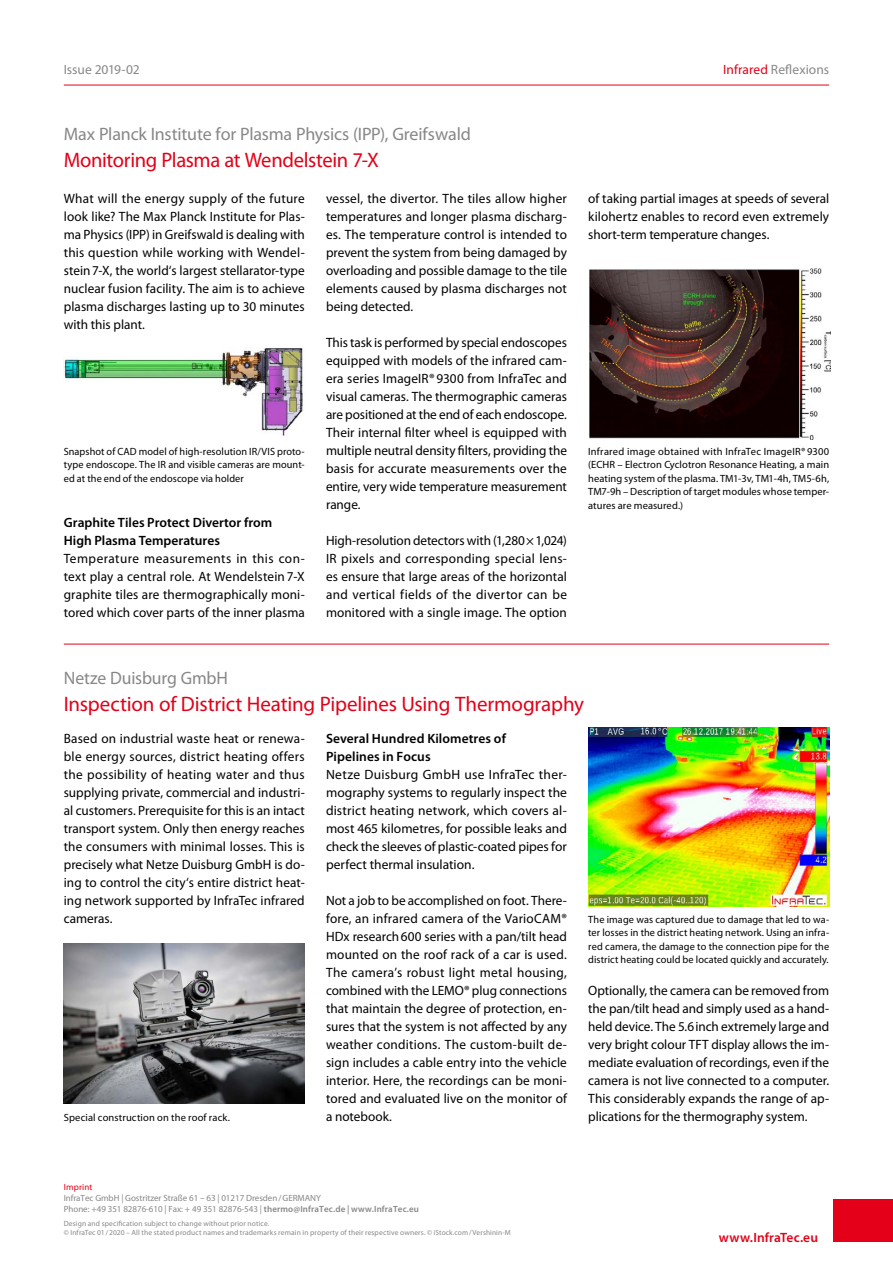
<style>
.page{position:relative;width:893px;height:1263px;background:#fff}
.page>*{position:absolute;margin:0;border:0;box-sizing:border-box;transform-origin:0 0}
.t1{font:21px "Myriad Pro";letter-spacing:-.01em;color:#e30018}
.t2{font:18px "Myriad Pro";letter-spacing:-.01em;color:#878786}
.t3{font:13.5px/18px "Myriad Pro";letter-spacing:.005em;color:#000;text-align:justify}
.t4{font:600 13.5px/18px "Myriad Pro";letter-spacing:.005em;color:#000}
.t5{font:13.5px "Myriad Pro";color:#878786}
.t6{font:600 13.5px "Myriad Pro";letter-spacing:.01em;color:#e30018}
.t7{font:10.5px/13.5px "Myriad Pro";letter-spacing:.01em;color:#000;text-align:justify}
.t8{font:9px/10.8px "Myriad Pro";letter-spacing:-.005em;color:#878786}
.t9{font:9px "Myriad Pro";letter-spacing:.015em;color:#e30018}
.t10{font:7.5px/9px "Myriad Pro";letter-spacing:.015em;color:#878786}
.s1{color:#e30018}
.s2{font-weight:600}
</style>
<div class="page">
<hr style="left:64px;top:85px;width:765px;height:1px;background:#e30018">
<div style="left:833px;top:1199px;width:60px;height:43px;background:#e30018"></div>
<hr style="left:64px;top:644px;width:765px;height:1px;background:#e30018">
<img style="left:589px;top:268px;width:242px;height:171px">
<img style="left:64px;top:943px;width:241px;height:161px">
<img style="left:64px;top:348px;width:239px;height:88px">
<img style="left:588px;top:727px;width:241px;height:179px">
<p class="t5" style="left:64px;top:62px;width:78px">Issue 2019-02</p>
<p class="t5" style="left:723px;top:62px;width:107px"><span class="s1">Infrared</span> Reflexions</p>
<h2 class="t2" style="left:64px;top:123px;width:409px">Max Planck Institute for Plasma Physics (IPP), Greifswald</h2>
<h1 class="t1" style="left:64px;top:147px;width:317px">Monitoring Plasma at Wendelstein 7-X</h1>
<p class="t3" style="left:64px;top:189px;width:242px">What will the energy supply of the future look like? The Max Planck Institute for Plas&shy;ma Physics (IPP) in Greifswald is dealing with this question while working with Wendel&shy;stein7-X, the world‘s largest stellarator-type nuclear fusion facility. The aim is to achieve plasma discharges lasting up to 30 minutes with this plant.</p>
<p class="t7" style="left:64px;top:444px;width:242px">Snapshot of CAD model of high-resolution IR/VIS proto&shy;type endoscope. The IR and visible cameras are mount&shy;ed at the end of the endoscope via holder</p>
<p class="t4" style="left:64px;top:513px;width:210px">Graphite Tiles Protect Divertor from<br>High Plasma Temperatures</p>
<p class="t3" style="left:64px;top:549px;width:242px">Temperature measurements in this con&shy;text play a central role. At Wendelstein 7-X graphite tiles are thermographically moni&shy;tored which cover parts of the inner plasma</p>
<p class="t3" style="left:326px;top:189px;width:242px">vessel, the divertor. The tiles allow higher temperatures and longer plasma discharg&shy;es. The temperature control is intended to prevent the system from being damaged by overloading and possible damage to the tile elements caused by plasma discharges not being detected.</p>
<p class="t3" style="left:326px;top:333px;width:242px">This task is performed by special endoscopes equipped with models of the infrared cam&shy;era series ImageIR® 9300 from InfraTec and visual cameras. The thermographic cameras are positioned at the end of each endoscope.<br>Their internal filter wheel is equipped with multiple neutral density filters, providing the basis for accurate measurements over the entire, very wide temperature measurement range.</p>
<p class="t3" style="left:326px;top:531px;width:242px">High-resolution detectors with (1,280×1,024)<br>IR pixels and corresponding special lens&shy;es ensure that large areas of the horizontal and vertical fields of the divertor can be monitored with a single image. The option</p>
<p class="t3" style="left:588px;top:189px;width:242px">of taking partial images at speeds of several kilohertz enables to record even extremely short-term temperature changes.</p>
<p class="t7" style="left:588px;top:444px;width:242px">Infrared image obtained with InfraTec ImageIR® 9300 (ECHR – Electron Cyclotron Resonance Heating, a main heating system of the plasma. TM1-3v, TM1-4h, TM5-6h, TM7-9h – Description of target modules whose temper&shy;atures are measured.)</p>
<h2 class="t2" style="left:64px;top:667px;width:166px">Netze Duisburg GmbH</h2>
<h1 class="t1" style="left:64px;top:691px;width:522px">Inspection of District Heating Pipelines Using Thermography</h1>
<p class="t3" style="left:64px;top:729px;width:242px">Based on industrial waste heat or renewa&shy;ble energy sources, district heating offers the possibility of heating water and thus supplying private, commercial and industri&shy;al customers. Prerequisite for this is an intact transport system. Only then energy reaches the consumers with minimal losses. This is precisely what Netze Duisburg GmbH is do&shy;ing to control the city‘s entire district heat&shy;ing network supported by InfraTec infrared cameras.</p>
<p class="t4" style="left:326px;top:729px;width:181px">Several Hundred Kilometres of<br>Pipelines in Focus</p>
<p class="t3" style="left:326px;top:765px;width:242px">Netze Duisburg GmbH use InfraTec ther&shy;mography systems to regularly inspect the district heating network, which covers al&shy;most 465 kilometres, for possible leaks and check the sleeves of plastic-coated pipes for perfect thermal insulation.</p>
<p class="t3" style="left:326px;top:891px;width:242px">Not a job to be accomplished on foot. There&shy;fore, an infrared camera of the VarioCAM® HDx research600 series with a pan/tilt head mounted on the roof rack of a car is used.<br>The camera’s robust light metal housing, combined with the LEMO® plug connections that maintain the degree of protection, en&shy;sures that the system is not affected by any weather conditions. The custom-built de&shy;sign includes a cable entry into the vehicle interior. Here, the recordings can be moni&shy;tored and evaluated live on the monitor of a notebook.</p>
<p class="t7" style="left:64px;top:1110px;width:168px">Special construction on the roof rack.</p>
<p class="t7" style="left:588px;top:912px;width:242px">The image was captured due to damage that led to wa&shy;ter losses in the district heating network. Using an infra&shy;red camera, the damage to the connection pipe for the district heating could be located quickly and accurately.</p>
<p class="t3" style="left:588px;top:981px;width:242px">Optionally, the camera can be removed from the pan/tilt head and simply used as a hand&shy;held device. The 5.6inch extremely large and very bright colour TFT display allows the im&shy;mediate evaluation of recordings, even if the camera is not live connected to a computer.<br>This considerably expands the range of ap&shy;plications for the thermography system.</p>
<p class="t9" style="left:64px;top:1181px;width:30px">Imprint</p>
<p class="t8" style="left:64px;top:1192px;width:357px">InfraTec GmbH | Gostritzer Straße 61 – 63 | 01217 Dresden/GERMANY<br>Phone: +49 351 82876-610 | Fax: + 49 351 82876-543 | <span class="s2">thermo@InfraTec.de | www.InfraTec.eu</span></p>
<p class="t10" style="left:64px;top:1219px;width:448px">Design and specification subject to change without prior notice.<br>© InfraTec 01 / 2020 – All the stated product names and trademarks remain in property of their respective owners. © iStock.com / Vershinin-M</p>
<p class="t6" style="left:719px;top:1228px;width:101px">www.InfraTec.eu</p>
</div>
